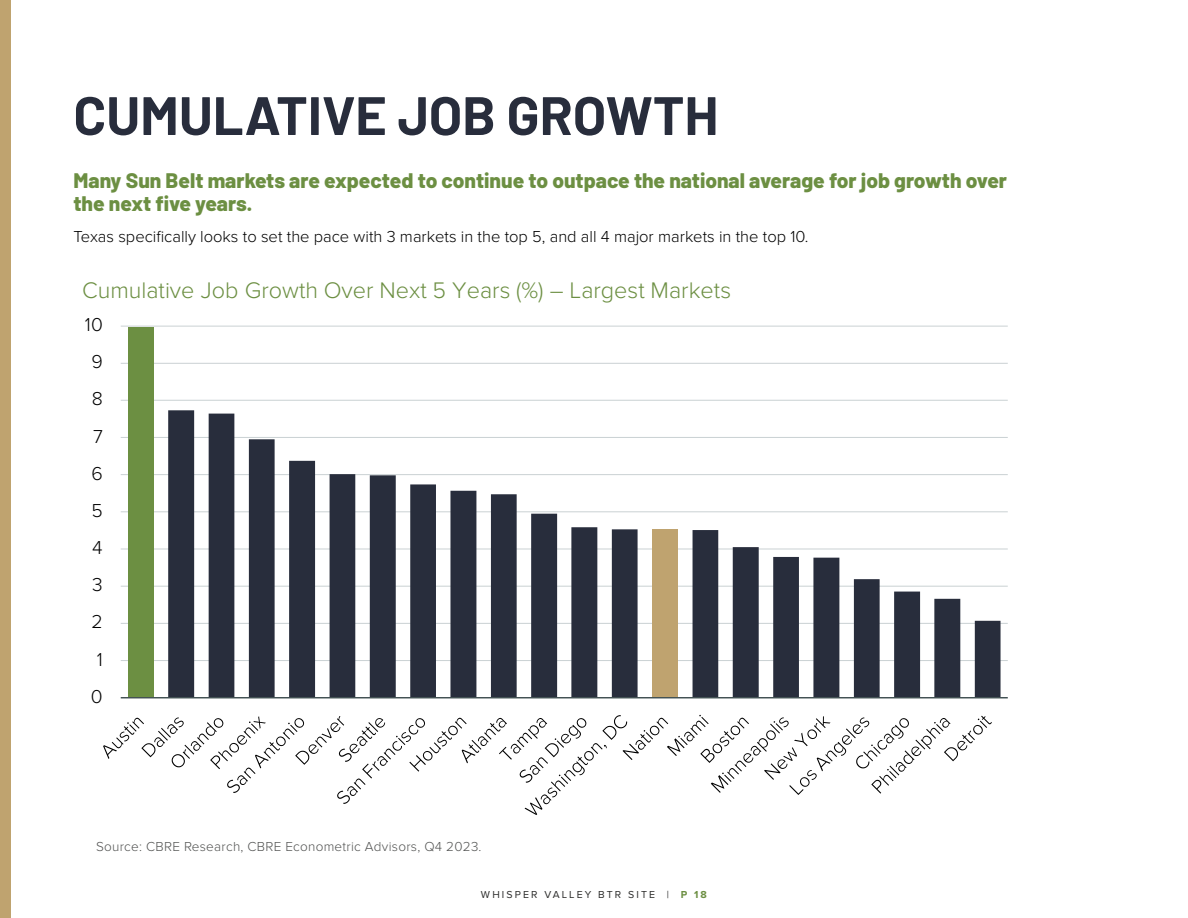
<style>
.page{position:relative;width:1188px;height:918px;background:#fff}
.page>*{position:absolute;margin:0;border:0;box-sizing:border-box;transform-origin:0 0}
.t1{font:700 54px "Barlow";color:#282d3c}
.t2{font:300 23.4px "Proxima Nova";color:#6c8f42}
.t3{font:800 21px/22.5px "Barlow";color:#6c8f42}
.t4{font:300 19.35px "Proxima Nova";color:#000}
.t5{font:300 16.5px "Proxima Nova";color:#000}
.t6{font:300 13.5px "Proxima Nova";letter-spacing:.02em;color:#515251}
.t7{font:10.5px "Proxima Nova";letter-spacing:.2em;color:#2c2c2b}
.s1{font-weight:700;color:#6c8f42}
</style>
<div class="page">
<hr style="left:121px;top:660px;width:887px;height:1px;background:#cad1d3">
<hr style="left:121px;top:623px;width:887px;height:1px;background:#cad1d3">
<hr style="left:121px;top:586px;width:887px;height:1px;background:#cad1d3">
<hr style="left:121px;top:549px;width:887px;height:1px;background:#cad1d3">
<hr style="left:121px;top:512px;width:887px;height:1px;background:#cad1d3">
<hr style="left:121px;top:474px;width:887px;height:1px;background:#cad1d3">
<hr style="left:121px;top:437px;width:887px;height:1px;background:#cad1d3">
<hr style="left:121px;top:400px;width:887px;height:1px;background:#cad1d3">
<hr style="left:121px;top:363px;width:887px;height:1px;background:#cad1d3">
<hr style="left:121px;top:326px;width:887px;height:1px;background:#cad1d3">
<div style="left:128px;top:327px;width:26px;height:371px;background:#6c8f42"></div>
<svg style="left:168px;top:410px;width:833px;height:287px"></svg>
<hr style="left:121px;top:697px;width:887px;height:1px;background:#435254">
<svg style="left:103px;top:715px;width:889px;height:100px"></svg>
<div style="left:0;top:0;width:11px;height:918px;background:#bfa36f"></div>
<h1 class="t1" style="left:73px;top:76px;width:646px">CUMULATIVE JOB GROWTH</h1>
<p class="t3" style="left:73px;top:168px;width:935px">Many Sun Belt markets are expected to continue to outpace the national average for job growth over the next five years.</p>
<p class="t5" style="left:73px;top:227px;width:737px">Texas specifically looks to set the pace with 3 markets in the top 5, and all 4 major markets in the top 10.</p>
<p class="t2" style="left:82px;top:276px;width:651px">Cumulative Job Growth Over Next 5 Years (%) – Largest Markets</p>
<p class="t4" style="left:85px;top:313px;width:19px">10</p>
<p class="t4" style="left:91px;top:351px;width:13px">9</p>
<p class="t4" style="left:92px;top:388px;width:13px">8</p>
<p class="t4" style="left:93px;top:425px;width:11px">7</p>
<p class="t4" style="left:91px;top:462px;width:13px">6</p>
<p class="t4" style="left:91px;top:499px;width:13px">5</p>
<p class="t4" style="left:92px;top:537px;width:12px">4</p>
<p class="t4" style="left:92px;top:574px;width:12px">3</p>
<p class="t4" style="left:91px;top:611px;width:13px">2</p>
<p class="t4" style="left:97px;top:648px;width:7px">1</p>
<p class="t4" style="left:91px;top:685px;width:13px">0</p>
<p class="t6" style="left:96px;top:839px;width:387px">Source: CBRE Research, CBRE Econometric Advisors, Q4 2023.</p>
<p class="t7" style="left:481px;top:888px;width:228px">WHISPER VALLEY BTR SITE | <span class="s1">P 18</span></p>
</div>
